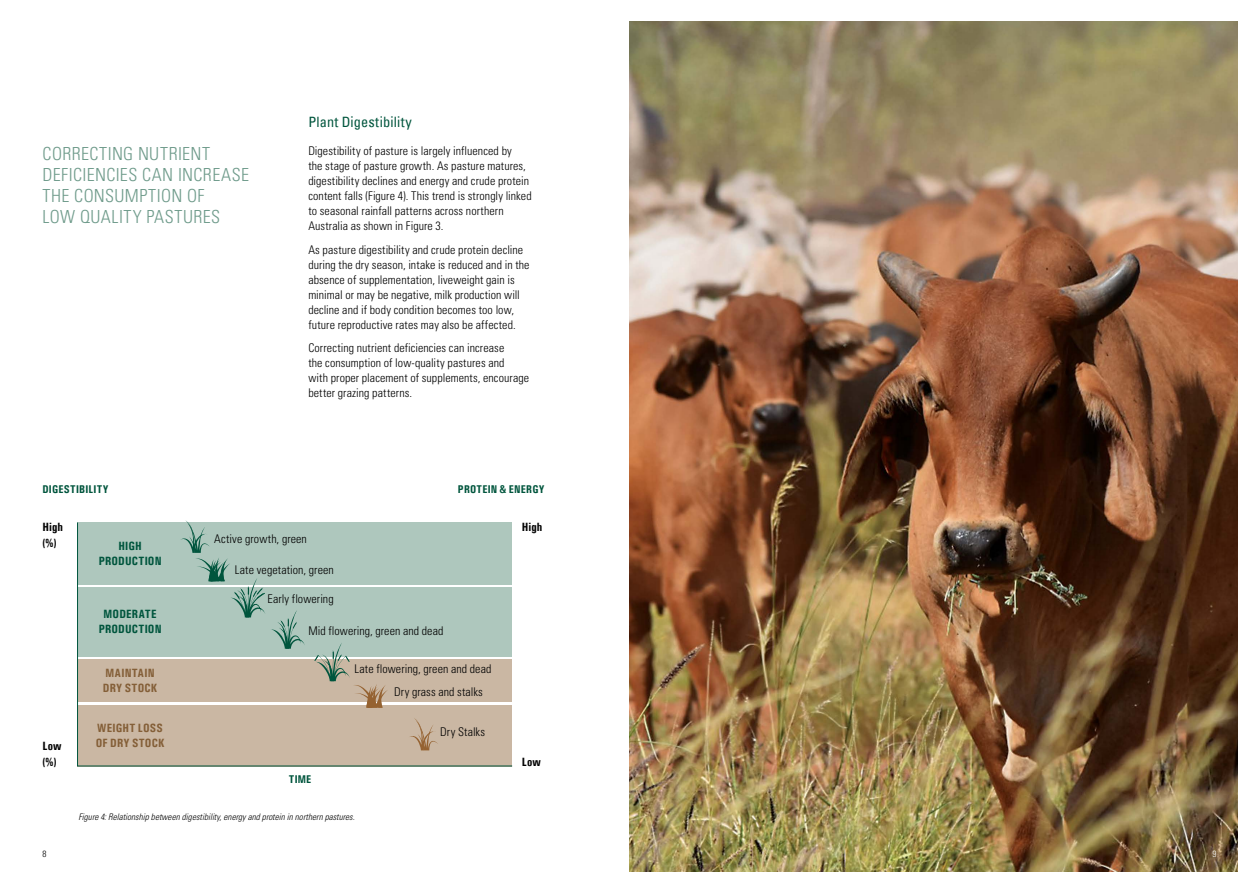
<style>
.page{position:relative;width:1259px;height:893px;background:#fff}
.page>*{position:absolute;margin:0;border:0;box-sizing:border-box;transform-origin:0 0}
.t1{font:300 condensed 18px/21px "Univers";letter-spacing:.02em;color:#6f9b8b}
.t2{font:condensed 14.25px "Univers";letter-spacing:.015em;color:#00553d}
.t3{font:300 condensed 12px/15px "Univers";letter-spacing:.005em;color:#000}
.t4{font:700 12px/15px "Univers Condensed";letter-spacing:.015em;color:#845f38}
.t5{font:700 12px/15px "Univers Condensed";letter-spacing:.015em;color:#00553d;text-align:center}
.t6{font:700 12px/16.5px "Univers Condensed";letter-spacing:.01em;color:#000}
.t7{font:700 11.25px "Univers Condensed";letter-spacing:.02em;color:#00553d}
.t8{font:italic 300 condensed 9px "Univers";letter-spacing:.005em;color:#000}
.t9{font:300 condensed 9px "Univers";color:#000}
.t10{font:300 condensed 9px "Univers";color:#fff}
</style>
<div class="page">
<svg style="left:77px;top:522px;width:436px;height:245px;background:#bcc0b1"></svg>
<svg style="left:408px;top:717px;width:30px;height:33px"></svg>
<svg style="left:180px;top:520px;width:125px;height:129px;background:#a7c2b8"></svg>
<svg style="left:315px;top:642px;width:73px;height:66px;background:#bbb6a3"></svg>
<img style="left:629px;top:21px;width:608px;height:851px">
<h1 class="t1" style="left:43px;top:143px;width:208px">CORRECTING NUTRIENT<br>DEFICIENCIES CAN INCREASE<br>THE CONSUMPTION OF<br>LOW QUALITY PASTURES</h1>
<p class="t2" style="left:308px;top:113px;width:105px">Plant Digestibility</p>
<p class="t3" style="left:308px;top:143px;width:225px">Digestibility of pasture is largely influenced by<br>the stage of pasture growth. As pasture matures, digestibility declines and energy and crude protein content falls (Figure 4). This trend is strongly linked to seasonal rainfall patterns across northern Australia as shown in Figure 3.</p>
<p class="t3" style="left:308px;top:242px;width:223px">As pasture digestibility and crude protein decline during the dry season, intake is reduced and in the absence of supplementation, liveweight gain is minimal or may be negative, milk production will decline and if body condition becomes too low, future reproductive rates may also be affected.</p>
<p class="t3" style="left:308px;top:340px;width:222px">Correcting nutrient deficiencies can increase<br>the consumption of low-quality pastures and<br>with proper placement of supplements, encourage better grazing patterns.</p>
<p class="t7" style="left:43px;top:482px;width:68px">DIGESTIBILITY</p>
<p class="t7" style="left:458px;top:482px;width:88px">PROTEIN &amp; ENERGY</p>
<p class="t6" style="left:43px;top:518px;width:22px">High (%)</p>
<p class="t6" style="left:522px;top:518px;width:22px">High</p>
<p class="t3" style="left:214px;top:531px;width:94px">Active growth, green</p>
<p class="t3" style="left:235px;top:562px;width:100px">Late vegetation, green</p>
<p class="t3" style="left:267px;top:591px;width:68px">Early flowering</p>
<p class="t3" style="left:308px;top:623px;width:137px">Mid flowering, green and dead</p>
<p class="t3" style="left:394px;top:658px;width:99px;line-height:23.1px;text-indent:-40px">Late flowering, green and dead<br>Dry grass and stalks</p>
<p class="t3" style="left:440px;top:724px;width:46px">Dry Stalks</p>
<p class="t5" style="left:99px;top:538px;width:64px">HIGH<br>PRODUCTION</p>
<p class="t5" style="left:99px;top:607px;width:64px">MODERATE<br>PRODUCTION</p>
<p class="t4" style="left:103px;top:665px;width:56px">MAINTAIN<br>DRY STOCK</p>
<p class="t4" style="left:96px;top:720px;width:70px">WEIGHT LOSS<br>OF DRY STOCK</p>
<p class="t6" style="left:43px;top:737px;width:21px">Low (%)</p>
<p class="t6" style="left:522px;top:754px;width:21px">Low</p>
<p class="t7" style="left:289px;top:773px;width:24px">TIME</p>
<p class="t8" style="left:78px;top:811px;width:278px">Figure 4: Relationship between digestibility, energy and protein in northern pastures.</p>
<p class="t9" style="left:43px;top:848px;width:5px">8</p>
<p class="t10" style="left:1212px;top:848px;width:5px">9</p>
</div>
